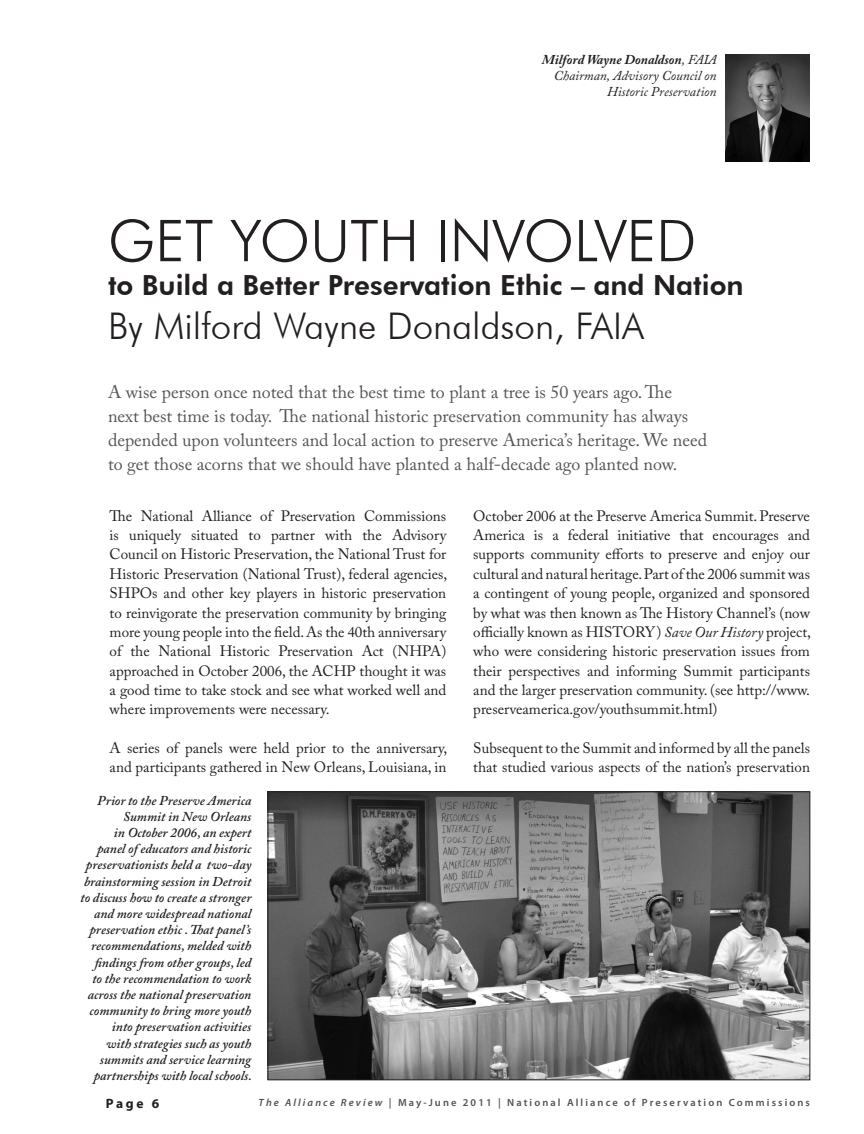
<style>
.page{position:relative;width:864px;height:1134px;background:#fff}
.page>*{position:absolute;margin:0;border:0;box-sizing:border-box;transform-origin:0 0}
.t1{font:300 57.75px "Futura BT";color:#231f20}
.t2{font:300 36.75px "Futura BT";color:#231f20}
.t3{font:800 27.75px "Futura BT";color:#231f20}
.t4{font:18px/24px "Adobe Caslon Pro";color:#545557}
.t5{font:15px/19.4px "Adobe Caslon Pro";color:#231f20;text-align:justify}
.t6{font:italic 600 13.5px/16.2px "Adobe Caslon Pro";color:#231f20;text-align:right}
.t7{font:italic 13.5px/16.2px "Adobe Caslon Pro";color:#231f20;text-align:right}
.t8{font:italic 700 13.5px "Adobe Caslon Pro";color:#231f20}
.t9{font:700 13.5px "Myriad Pro";color:#231f20}
.t10{font:600 10.5px "Myriad Pro";letter-spacing:.2em;color:#535355}
.s1{font-weight:400}
.s2{font-style:italic}
</style>
<div class="page">
<img style="left:270px;top:794px;width:538px;height:284px">
<div style="left:268px;top:792px;width:542px;height:288px;border:1px solid #231f20"></div>
<img style="left:725px;top:54px;width:85px;height:108px">
<p class="t8" style="left:542px;top:51px;width:176px">Milford Wayne Donaldson<span class="s1">, FAIA</span></p>
<p class="t7" style="left:554px;top:67px;width:164px">Chairman, Advisory Council on<br>Historic Preservation</p>
<p class="t1" style="left:108px;top:206px;width:590px">GET YOUTH INVOLVED</p>
<p class="t3" style="left:108px;top:268px;width:637px">to Build a Better Preservation Ethic – and Nation</p>
<p class="t2" style="left:108px;top:304px;width:537px">By Milford Wayne Donaldson, FAIA</p>
<p class="t4" style="left:108px;top:379px;width:601px">A wise person once noted that the best time to plant a tree is 50 years ago. The next best time is today. The national historic preservation community has always depended upon volunteers and local action to preserve America’s heritage. We need to get those acorns that we should have planted a half-decade ago planted now.</p>
<p class="t5" style="left:110px;top:506px;width:339px">The National Alliance of Preservation Commissions is uniquely situated to partner with the Advisory Council on Historic Preservation, the National Trust for Historic Preservation (National Trust), federal agencies, SHPOs and other key players in historic preservation to reinvigorate the preservation community by bringing more young people into the field. As the 40th anniversary of the National Historic Preservation Act (NHPA) approached in October 2006, the ACHP thought it was a good time to take stock and see what worked well and where improvements were necessary.</p>
<p class="t5" style="left:110px;top:738px;width:339px">A series of panels were held prior to the anniversary, and participants gathered in New Orleans, Louisiana, in</p>
<p class="t5" style="left:473px;top:506px;width:339px">October 2006 at the Preserve America Summit. Preserve America is a federal initiative that encourages and supports community efforts to preserve and enjoy our cultural and natural heritage. Part of the 2006 summit was a contingent of young people, organized and sponsored by what was then known as The History Channel’s (now officially known as HISTORY) <span class="s2">Save Our History</span> project, who were considering historic preservation issues from their perspectives and informing Summit participants and the larger preservation community. (see http://www. preserveamerica.gov/youthsummit.html)</p>
<p class="t5" style="left:473px;top:738px;width:338px">Subsequent to the Summit and informed by all the panels that studied various aspects of the nation’s preservation</p>
<p class="t6" style="left:81px;top:792px;width:173px">Prior to the Preserve America<br>Summit in New Orleans<br>in October 2006, an expert<br>panel of educators and historic preservationists held a two-day brainstorming session in Detroit to discuss how to create a stronger and more widespread national preservation ethic . That panel’s recommendations, melded with findings from other groups, led<br>to the recommendation to work across the national preservation community to bring more youth into preservation activities<br>with strategies such as youth summits and service learning partnerships with local schools.</p>
<p class="t9" style="left:106px;top:1095px;width:55px">Page 6</p>
<p class="t10" style="left:259px;top:1096px;width:553px"><span class="s2">The Alliance Review</span> | May-June 2011 | National Alliance of Preservation Commissions</p>
</div>
